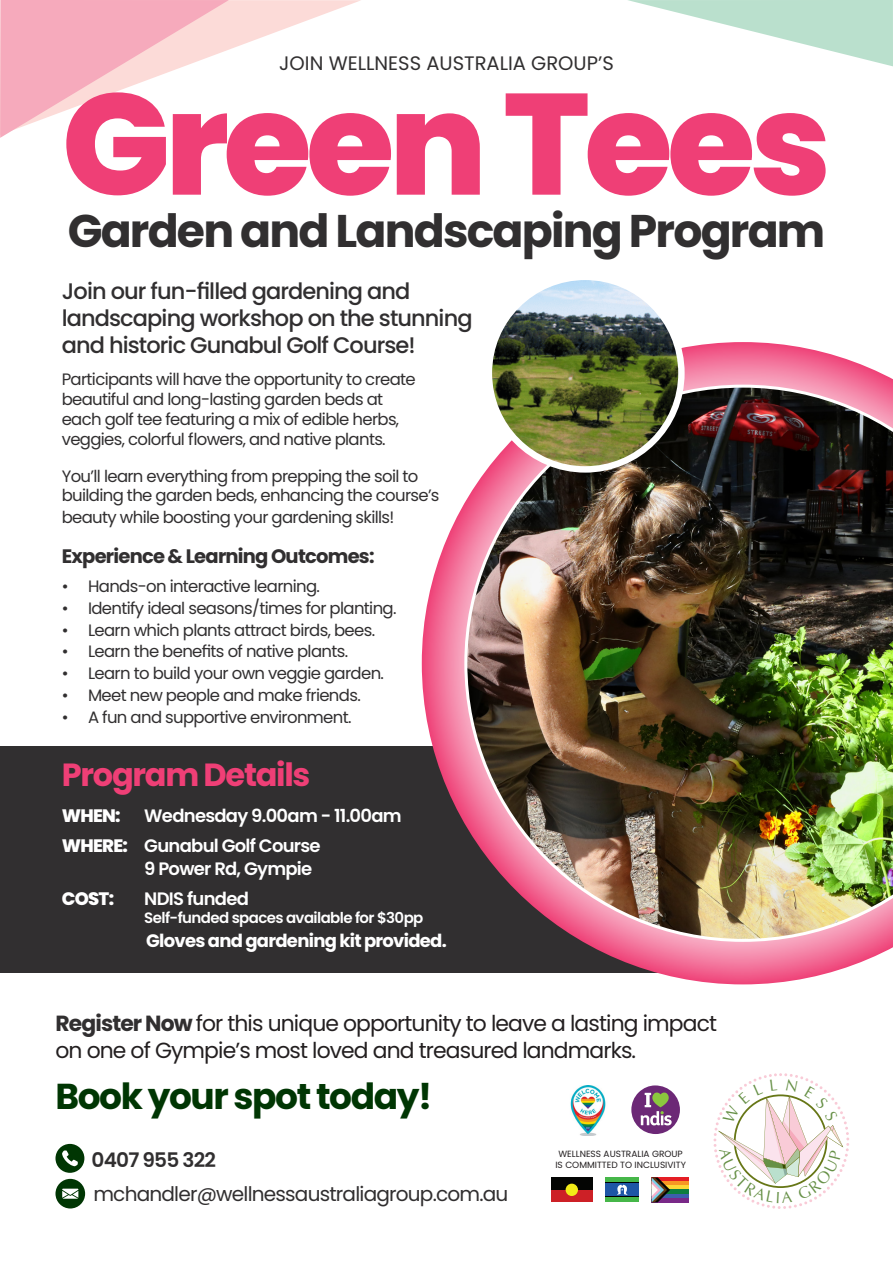
<style>
.page{position:relative;width:893px;height:1263px;background:#fff}
.page>*{position:absolute;margin:0;border:0;box-sizing:border-box;transform-origin:0 0}
.t1{font:800 143.7px "Poppins";letter-spacing:-.04em;color:#ef3f76}
.t2{font:700 45.75px "Poppins";letter-spacing:-.04em;color:#312f30}
.t3{font:700 36px "Poppins";letter-spacing:-.04em;color:#003603}
.t4{font:700 32.1px "Poppins";letter-spacing:-.04em;color:#ef3f76}
.t5{font:500 22.5px/27px "Poppins";letter-spacing:-.04em;color:#312f30}
.t6{font:21.9px/27px "Poppins";letter-spacing:-.04em;color:#231f20}
.t7{font:20.1px "Poppins";letter-spacing:-.04em;color:#312f30}
.t8{font:600 20.1px "Poppins";letter-spacing:-.04em;color:#312f30}
.t9{font:19.5px "Poppins";color:#312f30}
.t10{font:700 19.5px "Poppins";letter-spacing:-.04em;color:#312f30}
.t11{font:600 18px/22.5px "Poppins";letter-spacing:-.04em;color:#fff}
.t12{font:700 18px "Poppins";letter-spacing:-.04em;color:#fff}
.t13{font:800 18px "Poppins";letter-spacing:-.04em;color:#fff}
.t14{font:16.5px/19.8px "Poppins";letter-spacing:-.04em;color:#312f30}
.t15{font:600 15px "Poppins";letter-spacing:-.04em;color:#fff}
.t16{font:9px "Poppins";color:#231f20}
.s1{font-weight:800}
.s2{font-weight:700;color:#312f30}
</style>
<div class="page">
<svg style="left:229px;top:0;width:132px;height:50px"></svg>
<svg style="left:628px;top:0;width:265px;height:66px"></svg>
<svg style="left:0;top:0;width:229px;height:138px"></svg>
<div style="left:0;top:746px;width:761px;height:227px;background:#312f30"></div>
<svg style="left:422px;top:342px;width:471px;height:642px"></svg>
<img style="left:464px;top:385px;width:429px;height:557px">
<img style="left:489px;top:281px;width:190px;height:188px">
<div style="left:486px;top:274px;width:199px;height:199px;border:6px solid #fff;border-radius:50%"></div>
<svg style="left:55px;top:1144px;width:29px;height:29px"></svg>
<svg style="left:55px;top:1179px;width:30px;height:29px"></svg>
<img style="left:570px;top:1086px;width:36px;height:49px">
<svg style="left:631px;top:1085px;width:49px;height:49px"></svg>
<div style="left:652px;top:1177px;width:37px;height:5px;background:#e51e25"></div>
<div style="left:652px;top:1181px;width:37px;height:5px;background:#f79723"></div>
<svg style="left:670px;top:1186px;width:19px;height:4px"></svg>
<hr style="left:652px;top:1190px;width:37px;height:4px;background:#0d7e3e">
<hr style="left:652px;top:1194px;width:37px;height:4px;background:#3c5fac">
<hr style="left:652px;top:1198px;width:37px;height:4px;background:#792988">
<svg style="left:652px;top:1177px;width:18px;height:25px"></svg>
<div style="left:551px;top:1177px;width:41px;height:25px;background:#cd2026"></div>
<div style="left:551px;top:1177px;width:41px;height:13px;background:#040503"></div>
<div style="left:566px;top:1184px;width:12px;height:12px;background:#f2eb17;border-radius:50%"></div>
<div style="left:605px;top:1177px;width:34px;height:25px;background:#46b749"></div>
<svg style="left:605px;top:1183px;width:34px;height:14px"></svg>
<div style="left:605px;top:1184px;width:34px;height:12px;background:#1e56a6"></div>
<svg style="left:617px;top:1185px;width:11px;height:10px"></svg>
<svg style="left:713px;top:1073px;width:136px;height:136px"></svg>
<p class="t9" style="left:279px;top:52px;width:336px">JOIN WELLNESS AUSTRALIA GROUP’S</p>
<p class="t1" style="left:62px;top:61px;width:771px">Green Tees</p>
<p class="t2" style="left:68px;top:205px;width:759px">Garden and Landscaping Program</p>
<p class="t5" style="left:62px;top:277px;width:412px">Join our fun-filled gardening and landscaping workshop on the stunning and historic Gunabul Golf Course!</p>
<p class="t14" style="left:62px;top:370px;width:356px">Participants will have the opportunity to create beautiful and long-lasting garden beds at each golf tee featuring a mix of edible herbs, veggies, colorful flowers, and native plants.</p>
<p class="t14" style="left:62px;top:466px;width:379px">You’ll learn everything from prepping the soil to building the garden beds, enhancing the course’s</p>
<p class="t14" style="left:62px;top:507px;width:334px">beauty while boosting your gardening skills!</p>
<p class="t10" style="left:62px;top:545px;width:314px">Experience &amp; Learning Outcomes:</p>
<p class="t14" style="left:62px;top:576px;width:260px">• Hands-on interactive learning.</p>
<p class="t14" style="left:62px;top:598px;width:336px">• Identify ideal seasons/times for planting.</p>
<p class="t14" style="left:62px;top:620px;width:315px">• Learn which plants attract birds, bees.</p>
<p class="t14" style="left:62px;top:642px;width:288px">• Learn the benefits of native plants.</p>
<p class="t14" style="left:62px;top:664px;width:324px">• Learn to build your own veggie garden.</p>
<p class="t14" style="left:62px;top:686px;width:301px">• Meet new people and make friends.</p>
<p class="t14" style="left:62px;top:708px;width:291px">• A fun and supportive environment.</p>
<p class="t4" style="left:62px;top:756px;width:250px">Program Details</p>
<p class="t13" style="left:62px;top:805px;width:60px">WHEN:</p>
<p class="t11" style="left:144px;top:804px;width:259px">Wednesday 9.00am - 11.00am</p>
<p class="t11" style="left:144px;top:834px;width:178px;text-indent:-82px"><span class="s1">WHERE:</span> Gunabul Golf Course<br>9 Power Rd, Gympie</p>
<p class="t13" style="left:62px;top:888px;width:54px">COST:</p>
<p class="t11" style="left:144px;top:887px;width:106px">NDIS funded</p>
<p class="t15" style="left:144px;top:909px;width:281px">Self-funded spaces available for $30pp</p>
<p class="t12" style="left:146px;top:930px;width:302px">Gloves and gardening kit provided.</p>
<p class="t6" style="left:55px;top:1009px;width:663px"><span class="s2">Register Now</span> for this unique opportunity to leave a lasting impact on one of Gympie’s most loved and treasured landmarks.</p>
<p class="t3" style="left:55px;top:1075px;width:378px">Book your spot today!</p>
<p class="t8" style="left:92px;top:1148px;width:126px">0407 955 322</p>
<p class="t7" style="left:93px;top:1182px;width:417px">mchandler@wellnessaustraliagroup.com.au</p>
<p class="t16" style="left:558px;top:1149px;width:126px">WELLNESS AUSTRALIA GROUP</p>
<p class="t16" style="left:555px;top:1159px;width:132px">IS COMMITTED TO INCLUSIVITY</p>
</div>
